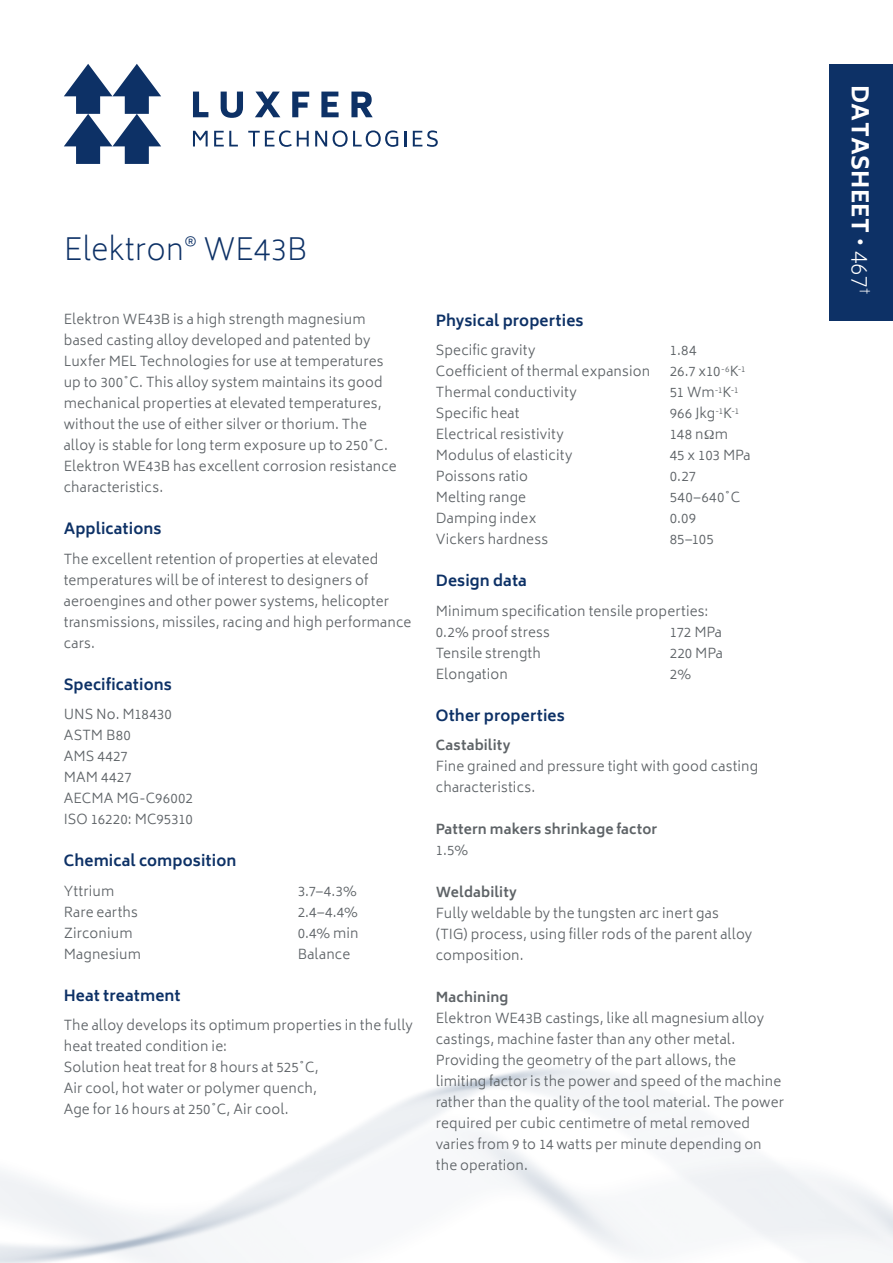
<style>
.page{position:relative;width:893px;height:1263px;background:#fff}
.page>*{position:absolute;margin:0;border:0;box-sizing:border-box;transform-origin:0 0}
.Main_Title{font:200 30px "Biryani";color:#0d3166}
.t1{font:800 22.5px "Biryani";letter-spacing:.01em;color:#fff}
.Content_Header{font:700 15px "Biryani";letter-spacing:.01em;color:#0d3166}
.Body_Copy{font:300 13.5px/21px "Biryani";letter-spacing:.01em;color:#5e6367}
.Content_Subhead{font:700 13.5px "Biryani";letter-spacing:.01em;color:#5e6367}
.s1{font-weight:200}
</style>
<div class="page">
<div style="left:829px;top:64px;width:64px;height:256px;background:#0d3166"></div>
<svg style="left:64px;top:64px;width:97px;height:100px"></svg>
<svg style="left:193px;top:92px;width:15px;height:25px"></svg>
<svg style="left:221px;top:92px;width:22px;height:26px"></svg>
<svg style="left:255px;top:92px;width:25px;height:25px"></svg>
<svg style="left:292px;top:92px;width:17px;height:25px"></svg>
<svg style="left:321px;top:92px;width:18px;height:25px"></svg>
<svg style="left:351px;top:92px;width:22px;height:25px"></svg>
<svg style="left:193px;top:131px;width:15px;height:15px"></svg>
<svg style="left:214px;top:131px;width:24px;height:15px"></svg>
<svg style="left:248px;top:130px;width:61px;height:17px"></svg>
<svg style="left:315px;top:131px;width:12px;height:15px"></svg>
<svg style="left:333px;top:130px;width:65px;height:17px"></svg>
<svg style="left:404px;top:131px;width:2px;height:15px"></svg>
<svg style="left:413px;top:130px;width:25px;height:17px"></svg>
<p class="Main_Title" style="left:64px;top:232px;width:245px">Elektron<sup>®</sup> WE43B</p>
<p class="Body_Copy" style="left:64px;top:309px;width:334px">Elektron WE43B is a high strength magnesium based casting alloy developed and patented by Luxfer MEL Technologies for use at temperatures up to 300˚C. This alloy system maintains its good mechanical properties at elevated temperatures, without the use of either silver or thorium. The alloy is stable for long term exposure up to 250˚C.<br>Elektron WE43B has excellent corrosion resistance characteristics.</p>
<p class="Content_Header" style="left:64px;top:520px;width:99px">Applications</p>
<p class="Body_Copy" style="left:64px;top:548px;width:349px">The excellent retention of properties at elevated temperatures will be of interest to designers of aeroengines and other power systems, helicopter transmissions, missiles, racing and high performance cars.</p>
<p class="Content_Header" style="left:64px;top:676px;width:110px">Specifications</p>
<p class="Body_Copy" style="left:64px;top:704px;width:110px">UNS No. M18430</p>
<p class="Body_Copy" style="left:64px;top:725px;width:69px">ASTM B80</p>
<p class="Body_Copy" style="left:64px;top:746px;width:65px">AMS 4427</p>
<p class="Body_Copy" style="left:64px;top:767px;width:69px">MAM 4427</p>
<p class="Body_Copy" style="left:64px;top:788px;width:131px">AECMA MG-C96002</p>
<p class="Body_Copy" style="left:64px;top:809px;width:131px">ISO 16220: MC95310</p>
<p class="Content_Header" style="left:64px;top:852px;width:174px">Chemical composition</p>
<p class="Body_Copy" style="left:64px;top:880px;width:52px">Yttrium</p>
<p class="Body_Copy" style="left:298px;top:880px;width:61px">3.7–4.3%</p>
<p class="Body_Copy" style="left:64px;top:901px;width:76px">Rare earths</p>
<p class="Body_Copy" style="left:298px;top:901px;width:62px">2.4–4.4%</p>
<p class="Body_Copy" style="left:64px;top:922px;width:70px">Zirconium</p>
<p class="Body_Copy" style="left:298px;top:922px;width:62px">0.4% min</p>
<p class="Body_Copy" style="left:64px;top:943px;width:79px">Magnesium</p>
<p class="Body_Copy" style="left:298px;top:943px;width:54px">Balance</p>
<p class="Content_Header" style="left:64px;top:987px;width:118px">Heat treatment</p>
<p class="Body_Copy" style="left:64px;top:1015px;width:351px">The alloy develops its optimum properties in the fully</p>
<p class="Body_Copy" style="left:64px;top:1036px;width:165px">heat treated condition ie:</p>
<p class="Body_Copy" style="left:64px;top:1057px;width:256px">Solution heat treat for 8 hours at 525˚C,</p>
<p class="Body_Copy" style="left:64px;top:1078px;width:255px">Air cool, hot water or polymer quench,</p>
<p class="Body_Copy" style="left:64px;top:1099px;width:226px">Age for 16 hours at 250˚C, Air cool.</p>
<p class="Content_Header" style="left:436px;top:312px;width:149px">Physical properties</p>
<p class="Body_Copy" style="left:436px;top:340px;width:101px">Specific gravity</p>
<p class="Body_Copy" style="left:670px;top:340px;width:28px">1.84</p>
<p class="Body_Copy" style="left:436px;top:361px;width:216px">Coefficient of thermal expansion</p>
<p class="Body_Copy" style="left:670px;top:361px;width:78px">26.7 x10<sup>-6</sup>K<sup>-1</sup></p>
<p class="Body_Copy" style="left:436px;top:382px;width:142px">Thermal conductivity</p>
<p class="Body_Copy" style="left:670px;top:382px;width:70px">51 Wm<sup>-1</sup>K<sup>-1</sup></p>
<p class="Body_Copy" style="left:436px;top:403px;width:85px">Specific heat</p>
<p class="Body_Copy" style="left:670px;top:403px;width:71px">966 Jkg<sup>-1</sup>K<sup>-1</sup></p>
<p class="Body_Copy" style="left:436px;top:424px;width:130px">Electrical resistivity</p>
<p class="Body_Copy" style="left:670px;top:424px;width:60px">148 n m</p>
<p class="Body_Copy" style="left:436px;top:445px;width:138px">Modulus of elasticity</p>
<p class="Body_Copy" style="left:670px;top:445px;width:82px">45 x 103 MPa</p>
<p class="Body_Copy" style="left:436px;top:466px;width:94px">Poissons ratio</p>
<p class="Body_Copy" style="left:670px;top:466px;width:28px">0.27</p>
<p class="Body_Copy" style="left:436px;top:487px;width:92px">Melting range</p>
<p class="Body_Copy" style="left:670px;top:487px;width:72px">540–640˚C</p>
<p class="Body_Copy" style="left:436px;top:508px;width:102px">Damping index</p>
<p class="Body_Copy" style="left:670px;top:508px;width:28px">0.09</p>
<p class="Body_Copy" style="left:436px;top:529px;width:114px">Vickers hardness</p>
<p class="Body_Copy" style="left:670px;top:529px;width:46px">85–105</p>
<p class="Content_Header" style="left:436px;top:572px;width:93px">Design data</p>
<p class="Body_Copy" style="left:436px;top:601px;width:274px">Minimum specification tensile properties:</p>
<p class="Body_Copy" style="left:436px;top:622px;width:116px">0.2% proof stress</p>
<p class="Body_Copy" style="left:670px;top:622px;width:54px">172 MPa</p>
<p class="Body_Copy" style="left:436px;top:643px;width:107px">Tensile strength</p>
<p class="Body_Copy" style="left:670px;top:643px;width:55px">220 MPa</p>
<p class="Body_Copy" style="left:436px;top:664px;width:73px">Elongation</p>
<p class="Body_Copy" style="left:670px;top:664px;width:23px">2%</p>
<p class="Content_Header" style="left:436px;top:707px;width:130px">Other properties</p>
<p class="Content_Subhead" style="left:436px;top:738px;width:76px">Castability</p>
<p class="Body_Copy" style="left:436px;top:756px;width:324px">Fine grained and pressure tight with good casting characteristics.</p>
<p class="Content_Subhead" style="left:436px;top:822px;width:223px">Pattern makers shrinkage factor</p>
<p class="Body_Copy" style="left:436px;top:840px;width:34px">1.5%</p>
<p class="Content_Subhead" style="left:436px;top:885px;width:83px">Weldability</p>
<p class="Body_Copy" style="left:436px;top:903px;width:318px">Fully weldable by the tungsten arc inert gas (TIG) process, using filler rods of the parent alloy composition.</p>
<p class="Content_Subhead" style="left:436px;top:990px;width:74px">Machining</p>
<p class="Body_Copy" style="left:436px;top:1008px;width:350px">Elektron WE43B castings, like all magnesium alloy castings, machine faster than any other metal.<br>Providing the geometry of the part allows, the limiting factor is the power and speed of the machine rather than the quality of the tool material. The power</p>
<p class="Body_Copy" style="left:436px;top:1113px;width:316px">required per cubic centimetre of metal removed</p>
<p class="Body_Copy" style="left:436px;top:1134px;width:327px">varies from 9 to 14 watts per minute depending on</p>
<p class="Body_Copy" style="left:436px;top:1155px;width:94px">the operation.</p>
<h2 class="t1" style="left:873px;top:85px;width:210px;rotate:90deg">DATASHEET <span class="s1">• 467</span><sup>†</sup></h2>
</div>
